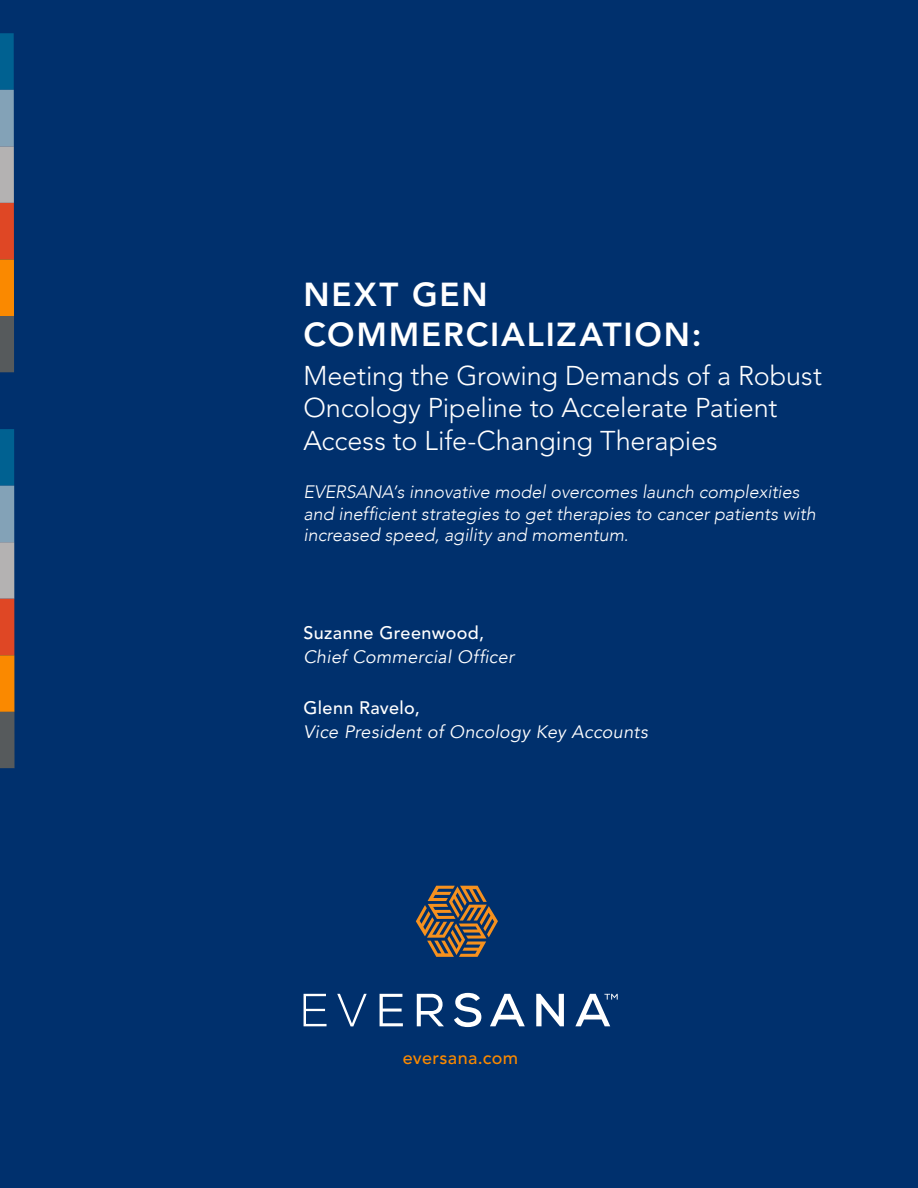
<style>
.page{position:relative;width:918px;height:1188px;background:#00306d}
.page>*{position:absolute;margin:0;border:0;box-sizing:border-box;transform-origin:0 0}
.Headline{font:800 33px/39.6px "Avenir LT Std";letter-spacing:.055em;color:#fff}
.Headline-2{font:300 27px/32.4px "Avenir LT Std";letter-spacing:-.005em;color:#fff}
.Headline-3{font:italic 300 18px/21.6px "Avenir";color:#fff}
.Headline-4{font:italic 18px/24px "Avenir";letter-spacing:.015em;color:#fff}
.Headline-5{font:500 18px "Avenir LT Std";letter-spacing:.02em;color:#fa8900}
.s1{font-family:"Avenir LT Std";font-weight:500;font-style:normal}
</style>
<div class="page">
<div style="left:0;top:33px;width:14px;height:57px;background:#006191"></div>
<div style="left:0;top:90px;width:14px;height:56px;background:#83a2b7"></div>
<div style="left:0;top:146px;width:14px;height:57px;background:#b4b2b2"></div>
<div style="left:0;top:203px;width:14px;height:56px;background:#df4725"></div>
<div style="left:0;top:259px;width:14px;height:57px;background:#fa8900"></div>
<div style="left:0;top:316px;width:14px;height:57px;background:#565a5c"></div>
<div style="left:0;top:429px;width:14px;height:57px;background:#006191"></div>
<div style="left:0;top:486px;width:14px;height:56px;background:#83a2b7"></div>
<div style="left:0;top:542px;width:14px;height:57px;background:#b4b2b2"></div>
<div style="left:0;top:599px;width:14px;height:56px;background:#df4725"></div>
<div style="left:0;top:655px;width:14px;height:57px;background:#fa8900"></div>
<div style="left:0;top:712px;width:15px;height:56px;background:#565a5c"></div>
<svg style="left:304px;top:994px;width:23px;height:32px"></svg>
<svg style="left:337px;top:994px;width:30px;height:32px"></svg>
<svg style="left:380px;top:994px;width:23px;height:32px"></svg>
<svg style="left:417px;top:994px;width:27px;height:32px"></svg>
<svg style="left:454px;top:993px;width:27px;height:34px"></svg>
<svg style="left:490px;top:994px;width:35px;height:32px"></svg>
<svg style="left:536px;top:994px;width:28px;height:32px"></svg>
<svg style="left:416px;top:886px;width:82px;height:71px"></svg>
<svg style="left:575px;top:994px;width:43px;height:32px"></svg>
<p class="Headline" style="left:303px;top:275px;width:400px">NEXT GEN<br>COMMERCIALIZATION:</p>
<p class="Headline-2" style="left:303px;top:359px;width:520px">Meeting the Growing Demands of a Robust<br>Oncology Pipeline to Accelerate Patient<br>Access to Life-Changing Therapies</p>
<p class="Headline-3" style="left:303px;top:481px;width:514px">EVERSANA’s innovative model overcomes launch complexities and inefficient strategies to get therapies to cancer patients with increased speed, agility and momentum.</p>
<p class="Headline-4" style="left:303px;top:621px;width:212px"><span class="s1">Suzanne Greenwood,<br></span>Chief Commercial Officer</p>
<p class="Headline-4" style="left:303px;top:696px;width:346px"><span class="s1">Glenn Ravelo,<br></span>Vice President of Oncology Key Accounts</p>
<p class="Headline-5" style="left:403px;top:1048px;width:117px">eversana.com</p>
</div>
